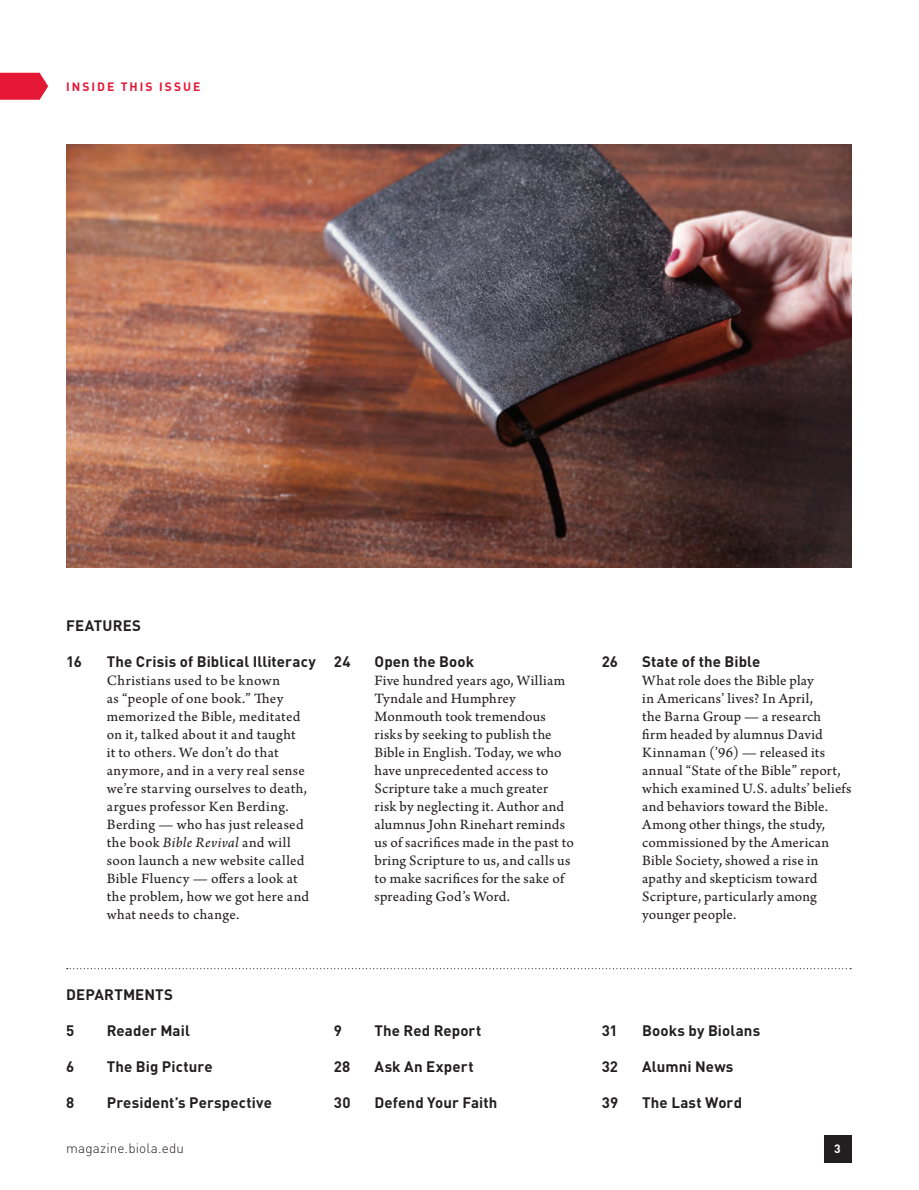
<style>
.page{position:relative;width:919px;height:1190px;background:#fff}
.page>*{position:absolute;margin:0;border:0;box-sizing:border-box;transform-origin:0 0}
.t1{font:15px/18px "Arno Pro Sm Text";letter-spacing:.015em;color:#231f20}
.t2{font:700 15px "DIN";letter-spacing:.01em;color:#231f20}
.t3{font:300 13.5px "DIN";letter-spacing:.01em;color:#231f20}
.t4{font:700 12px "DIN";letter-spacing:.165em;color:#e51836}
.t5{font:700 12px "DIN";color:#fff}
.s1{font-family:"Arno Pro Italic Sm Text"}
</style>
<div class="page">
<div style="left:823px;top:1135px;width:27px;height:27px;background:#231f20"></div>
<svg style="left:0;top:73px;width:48px;height:27px"></svg>
<svg style="left:67px;top:968px;width:783px;height:1px"></svg>
<img style="left:66px;top:145px;width:784px;height:423px">
<p class="t4" style="left:66px;top:79px;width:136px">INSIDE THIS ISSUE</p>
<p class="t2" style="left:66px;top:615px;width:76px">FEATURES</p>
<p class="t2" style="left:66px;top:651px;width:17px">16</p>
<p class="t2" style="left:107px;top:651px;width:210px">The Crisis of Biblical Illiteracy</p>
<p class="t1" style="left:107px;top:672px;width:204px">Christians used to be known<br>as “people of one book.” They memorized the Bible, meditated on it, talked about it and taught<br>it to others. We don’t do that anymore, and in a very real sense we’re starving ourselves to death, argues professor Ken Berding.<br>Berding — who has just released the book <span class="s1">Bible Revival</span> and will soon launch a new website called<br>Bible Fluency — offers a look at the problem, how we got here and what needs to change.</p>
<p class="t2" style="left:334px;top:651px;width:18px">24</p>
<p class="t2" style="left:374px;top:651px;width:101px">Open the Book</p>
<p class="t1" style="left:374px;top:672px;width:201px">Five hundred years ago, William<br>Tyndale and Humphrey<br>Monmouth took tremendous risks by seeking to publish the<br>Bible in English. Today, we who have unprecedented access to<br>Scripture take a much greater<br>risk by neglecting it. Author and alumnus John Rinehart reminds us of sacrifices made in the past to bring Scripture to us, and calls us to make sacrifices for the sake of spreading God’s Word.</p>
<p class="t2" style="left:66px;top:984px;width:108px">DEPARTMENTS</p>
<p class="t2" style="left:66px;top:1020px;width:10px">5</p>
<p class="t2" style="left:107px;top:1020px;width:85px">Reader Mail</p>
<p class="t2" style="left:66px;top:1056px;width:10px">6</p>
<p class="t2" style="left:107px;top:1056px;width:107px">The Big Picture</p>
<p class="t2" style="left:66px;top:1092px;width:10px">8</p>
<p class="t2" style="left:107px;top:1092px;width:167px">President’s Perspective</p>
<p class="t2" style="left:334px;top:1020px;width:10px">9</p>
<p class="t2" style="left:374px;top:1020px;width:108px">The Red Report</p>
<p class="t2" style="left:334px;top:1056px;width:18px">28</p>
<p class="t2" style="left:374px;top:1056px;width:101px">Ask An Expert</p>
<p class="t2" style="left:334px;top:1092px;width:18px">30</p>
<p class="t2" style="left:374px;top:1092px;width:124px">Defend Your Faith</p>
<p class="t2" style="left:601px;top:651px;width:18px">26</p>
<p class="t2" style="left:642px;top:651px;width:120px">State of the Bible</p>
<p class="t1" style="left:642px;top:672px;width:210px">What role does the Bible play<br>in Americans’ lives? In April,<br>the Barna Group — a research<br>firm headed by alumnus David<br>Kinnaman (’96) — released its annual “State of the Bible” report, which examined U.S. adults’ beliefs and behaviors toward the Bible.<br>Among other things, the study, commissioned by the American<br>Bible Society, showed a rise in apathy and skepticism toward<br>Scripture, particularly among younger people.</p>
<p class="t2" style="left:601px;top:1020px;width:18px">31</p>
<p class="t2" style="left:642px;top:1020px;width:119px">Books by Biolans</p>
<p class="t2" style="left:601px;top:1056px;width:18px">32</p>
<p class="t2" style="left:642px;top:1056px;width:93px">Alumni News</p>
<p class="t2" style="left:601px;top:1092px;width:18px">39</p>
<p class="t2" style="left:642px;top:1092px;width:101px">The Last Word</p>
<p class="t3" style="left:66px;top:1140px;width:119px">magazine.biola.edu</p>
<p class="t5" style="left:833px;top:1141px;width:8px">3</p>
</div>
